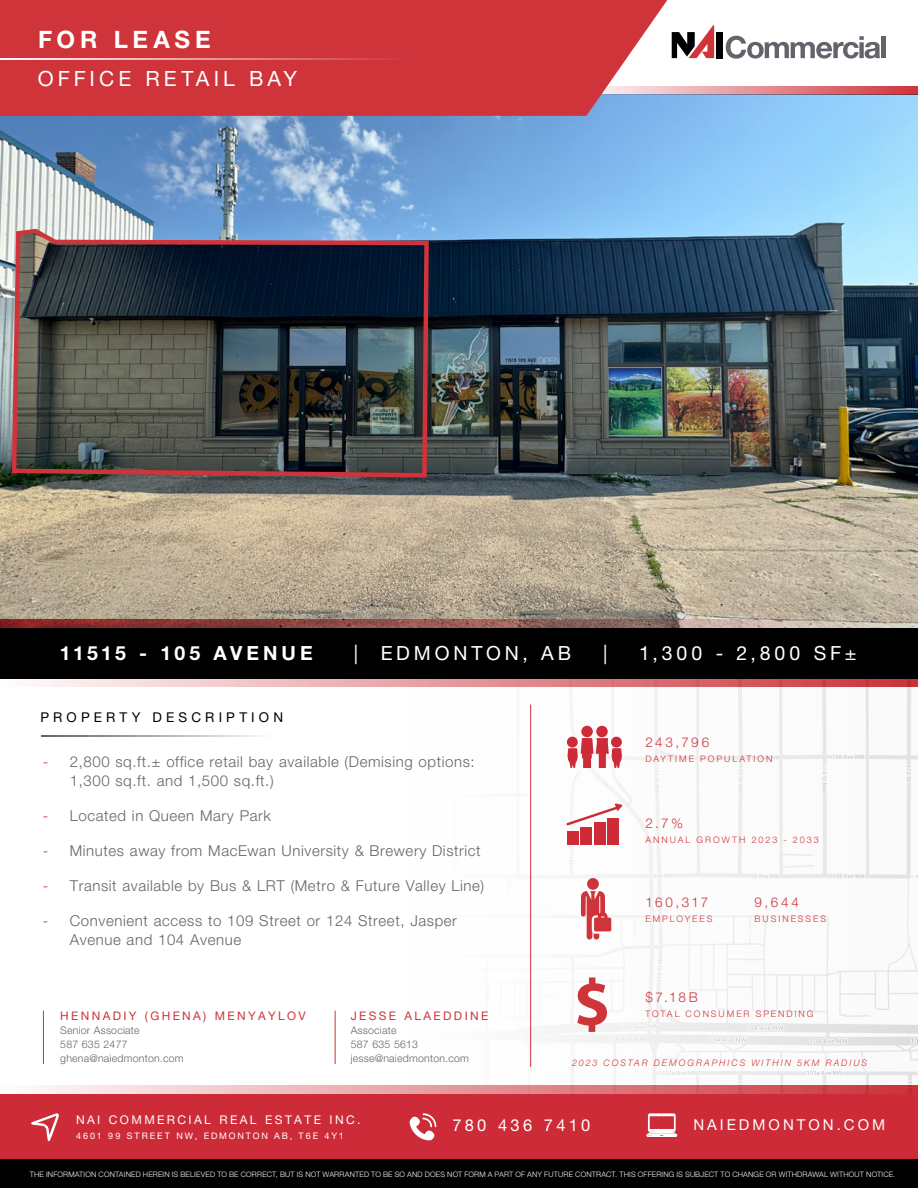
<style>
.page{position:relative;width:918px;height:1188px;background:#fff}
.page>*{position:absolute;margin:0;border:0;box-sizing:border-box;transform-origin:0 0}
.t1{font:700 24px "Helvetica Neue LT Std";letter-spacing:.2em;color:#fff}
.t2{font:21px "Helvetica Neue LT Std";letter-spacing:.195em;color:#fff}
.t3{font:19.5px "Helvetica Neue LT Std";letter-spacing:.2em;color:#fff}
.t4{font:700 19.5px "Helvetica Neue LT Std";letter-spacing:.17em;color:#fff}
.t5{font:16.5px "Helvetica Neue LT Std";letter-spacing:.2em;color:#fff}
.Subhead{font:300 15px/19.5px "Helvetica Neue LT Std";letter-spacing:.04em;color:#61646a}
.t6{font:15px "Helvetica Neue LT Std";letter-spacing:.2em;color:#fff}
.t7{font:300 13.5px "Helvetica Neue LT Std";letter-spacing:.195em;color:#ce343a}
.t8{font:13.5px "Helvetica Neue LT Std";letter-spacing:.31em;color:#000}
.t9{font:12px "Helvetica Neue LT Std";letter-spacing:.2em;color:#fff}
.t10{font:11.85px "Helvetica Neue LT Std";letter-spacing:.2em;color:#ce343a}
.t11{font:300 10.5px/13.8px "Helvetica Neue LT Std";letter-spacing:.02em;color:#61646a}
.t12{font:300 9px "Helvetica Neue LT Std";letter-spacing:.22em;color:#ce343a}
.t13{font:italic 300 9px "Helvetica Neue LT Std";letter-spacing:.22em;color:#ce343a}
.t14{font:9px "Helvetica Neue LT Std";letter-spacing:.205em;color:#fff}
.t15{font:300 7.5px "Helvetica Neue LT Std";letter-spacing:.025em;color:#fff}
.s1{color:#ce343a}
</style>
<div class="page">
<img style="left:522px;top:687px;width:396px;height:398px">
<div style="left:0;top:627px;width:918px;height:51px;background:#000"></div>
<img style="left:0;top:94px;width:918px;height:525px">
<div style="left:716px;top:32px;width:7px;height:26px;background:#000"></div>
<svg style="left:672px;top:25px;width:42px;height:33px"></svg>
<svg style="left:726px;top:36px;width:154px;height:23px"></svg>
<div style="left:881px;top:36px;width:5px;height:22px;background:#61646a"></div>
<svg style="left:0;top:619px;width:918px;height:9px"></svg>
<svg style="left:0;top:678px;width:918px;height:9px"></svg>
<svg style="left:667px;top:86px;width:251px;height:8px"></svg>
<div style="left:0;top:1094px;width:918px;height:67px;background:#cd2b38"></div>
<svg style="left:40px;top:1085px;width:878px;height:9px"></svg>
<div style="left:0;top:1160px;width:918px;height:28px;background:#000"></div>
<svg style="left:31px;top:1113px;width:28px;height:28px"></svg>
<svg style="left:409px;top:1113px;width:27px;height:27px"></svg>
<svg style="left:646px;top:1113px;width:31px;height:24px"></svg>
<div style="left:0;top:0;width:667px;height:116px;background:#ce343a"></div>
<hr style="left:41px;top:735px;width:231px;height:1px;background:#61646a">
<hr style="left:0;top:58px;width:410px;height:2px;background:#fff">
<hr style="left:43px;top:1011px;width:1px;height:53px;background:#ce343a">
<hr style="left:335px;top:1011px;width:1px;height:53px;background:#ce343a">
<hr style="left:530px;top:705px;width:1px;height:362px;background:#ce343a">
<div style="left:581px;top:726px;width:12px;height:11px;background:#ce2b38;border-radius:50%"></div>
<div style="left:596px;top:726px;width:12px;height:11px;background:#ce2b38;border-radius:50%"></div>
<svg style="left:566px;top:738px;width:58px;height:30px"></svg>
<div style="left:567px;top:831px;width:12px;height:14px;background:#ce2b38"></div>
<div style="left:581px;top:827px;width:11px;height:18px;background:#ce2b38"></div>
<div style="left:594px;top:822px;width:12px;height:23px;background:#ce2b38"></div>
<div style="left:608px;top:818px;width:11px;height:27px;background:#ce2b38"></div>
<svg style="left:566px;top:803px;width:57px;height:23px"></svg>
<svg style="left:581px;top:891px;width:30px;height:49px"></svg>
<div style="left:587px;top:878px;width:12px;height:12px;background:#ce343a;border-radius:50%"></div>
<svg style="left:577px;top:977px;width:30px;height:55px"></svg>
<img style="left:9px;top:226px;width:422px;height:254px">
<p class="t1" style="left:38px;top:25px;width:174px">FOR LEASE</p>
<p class="t2" style="left:38px;top:66px;width:261px">OFFICE RETAIL BAY</p>
<p class="t4" style="left:60px;top:641px;width:254px">11515 - 105 AVENUE</p>
<p class="t3" style="left:354px;top:642px;width:219px">| EDMONTON, AB</p>
<p class="t3" style="left:603px;top:642px;width:6px">|</p>
<p class="t3" style="left:639px;top:642px;width:219px">1,300 - 2,800 SF±</p>
<p class="t8" style="left:40px;top:710px;width:244px">PROPERTY DESCRIPTION</p>
<p class="Subhead" style="left:70px;top:751px;width:406px;text-indent:-27px"><span class="s1">-</span> 2,800 sq.ft.± office retail bay available (Demising options:<br>1,300 sq.ft. and 1,500 sq.ft.)</p>
<p class="Subhead" style="left:43px;top:806px;width:230px"><span class="s1">-</span> Located in Queen Mary Park</p>
<p class="Subhead" style="left:43px;top:841px;width:439px"><span class="s1">-</span> Minutes away from MacEwan University &amp; Brewery District</p>
<p class="Subhead" style="left:43px;top:876px;width:443px"><span class="s1">-</span> Transit available by Bus &amp; LRT (Metro &amp; Future Valley Line)</p>
<p class="Subhead" style="left:70px;top:911px;width:389px;text-indent:-27px"><span class="s1">-</span> Convenient access to 109 Street or 124 Street, Jasper<br>Avenue and 104 Avenue</p>
<p class="t10" style="left:60px;top:1009px;width:247px">HENNADIY (GHENA) MENYAYLOV</p>
<p class="t11" style="left:60px;top:1023px;width:125px">Senior Associate<br>587 635 2477 ghena@naiedmonton.com</p>
<p class="t10" style="left:351px;top:1009px;width:139px">JESSE ALAEDDINE</p>
<p class="t11" style="left:351px;top:1023px;width:120px">Associate<br>587 635 5613 jesse@naiedmonton.com</p>
<p class="t7" style="left:646px;top:734px;width:65px">243,796</p>
<p class="t12" style="left:646px;top:753px;width:129px">DAYTIME POPULATION</p>
<p class="t7" style="left:646px;top:814px;width:39px">2.7%</p>
<p class="t12" style="left:646px;top:834px;width:175px">ANNUAL GROWTH 2023 - 2033</p>
<p class="t7" style="left:646px;top:894px;width:64px">160,317</p>
<p class="t12" style="left:646px;top:914px;width:68px">EMPLOYEES</p>
<p class="t7" style="left:755px;top:894px;width:46px">9,644</p>
<p class="t12" style="left:755px;top:914px;width:73px">BUSINESSES</p>
<p class="t7" style="left:646px;top:989px;width:54px">$7.18B</p>
<p class="t12" style="left:646px;top:1009px;width:170px">TOTAL CONSUMER SPENDING</p>
<p class="t13" style="left:572px;top:1057px;width:297px">2023 COSTAR DEMOGRAPHICS WITHIN 5KM RADIUS</p>
<p class="t9" style="left:76px;top:1112px;width:286px">NAI COMMERCIAL REAL ESTATE INC.</p>
<p class="t14" style="left:76px;top:1130px;width:269px">4601 99 STREET NW, EDMONTON AB, T6E 4Y1</p>
<p class="t5" style="left:452px;top:1116px;width:140px">780 436 7410</p>
<p class="t6" style="left:693px;top:1116px;width:193px">NAIEDMONTON.COM</p>
<p class="t15" style="left:30px;top:1169px;width:867px">THE INFORMATION CONTAINED HEREIN IS BELIEVED TO BE CORRECT, BUT IS NOT WARRANTED TO BE SO AND DOES NOT FORM A PART OF ANY FUTURE CONTRACT. THIS OFFERING IS SUBJECT TO CHANGE OR WITHDRAWAL WITHOUT NOTICE.</p>
</div>
